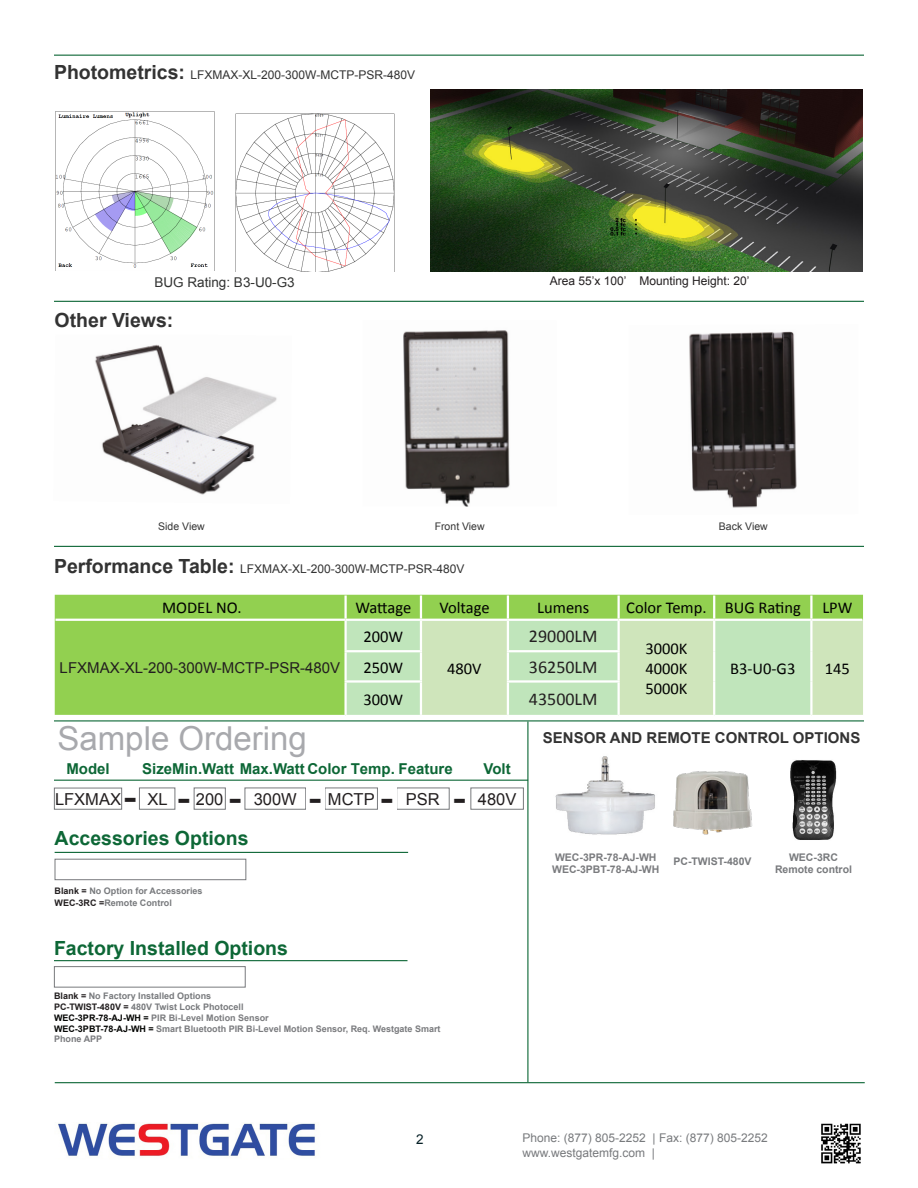
<style>
.page{position:relative;width:918px;height:1188px;background:#fff}
.page>*{position:absolute;margin:0;border:0;box-sizing:border-box;transform-origin:0 0}
.t1{font:33px "Arial";color:#a8a9ad}
.t2{font:700 28.5px "Verdana";color:#231f20}
.t3{font:700 19.5px "Arial";color:#0d6736}
.t4{font:700 19.5px "Arial";color:#333}
.t5{font:18px "Calibri";color:#231f20}
.t6{font:16.5px "Calibri";color:#000}
.t7{font:16.5px "Arial";color:#231f20}
.t8{font:700 15px "Arial";color:#0d6736}
.t9{font:15px "Arial";color:#231f20}
.t10{font:700 15px "Arial";color:#333}
.t11{font:13.5px "Arial";color:#323332}
.t12{font:13.5px "Arial";color:#072127}
.t13{font:12px "Arial";color:#333}
.t14{font:12px "Arial";color:#787a7d}
.t15{font:12px "Arial";color:#231f20}
.t16{font:700 10.5px "Arial";color:#7a7b7e}
.t17{font:700 10.5px "Arial";color:#787a7d}
.t18{font:10.5px "Arial";color:#333}
.t19{font:700 9px/10.8px "Arial";color:#7a7b7e}
.t20{font:700 9px "Arial";color:#787a7d}
.s1{font-weight:700;font-size:19.5px}
.s2{color:#231f20}
.s3{color:#040503}
</style>
<div class="page">
<hr style="left:54px;top:546px;width:810px;height:1px;background:#0d6736">
<hr style="left:54px;top:301px;width:810px;height:1px;background:#0d6736">
<hr style="left:54px;top:720px;width:810px;height:1px;background:#0d6736">
<img style="left:55px;top:111px;width:160px;height:159px">
<img style="left:235px;top:113px;width:160px;height:159px">
<hr style="left:54px;top:55px;width:810px;height:1px;background:#0d6736">
<img style="left:430px;top:89px;width:433px;height:182px">
<div style="left:55px;top:595px;width:808px;height:120px;background:#92d050"></div>
<div style="left:347px;top:621px;width:73px;height:94px;background:#c0e5bb"></div>
<svg style="left:422px;top:620px;width:441px;height:95px;background:#c8e5bb"></svg>
<hr style="left:344px;top:595px;width:3px;height:24px;background:#fff">
<hr style="left:420px;top:595px;width:2px;height:24px;background:#fff">
<hr style="left:507px;top:595px;width:2px;height:24px;background:#fff">
<hr style="left:618px;top:595px;width:2px;height:24px;background:#fff">
<hr style="left:713px;top:595px;width:2px;height:24px;background:#fff">
<hr style="left:810px;top:595px;width:3px;height:24px;background:#fff">
<hr style="left:344px;top:621px;width:3px;height:29px;background:#fff">
<hr style="left:420px;top:621px;width:2px;height:29px;background:#fff">
<hr style="left:507px;top:621px;width:2px;height:29px;background:#fff">
<hr style="left:618px;top:621px;width:2px;height:29px;background:#fff">
<hr style="left:713px;top:621px;width:2px;height:30px;background:#fff">
<hr style="left:810px;top:621px;width:3px;height:30px;background:#fff">
<hr style="left:344px;top:652px;width:3px;height:28px;background:#fff">
<hr style="left:420px;top:652px;width:2px;height:28px;background:#fff">
<hr style="left:507px;top:652px;width:2px;height:28px;background:#fff">
<hr style="left:618px;top:652px;width:2px;height:28px;background:#fff">
<hr style="left:713px;top:651px;width:2px;height:30px;background:#fff">
<hr style="left:810px;top:651px;width:3px;height:30px;background:#fff">
<hr style="left:344px;top:683px;width:3px;height:32px;background:#fff">
<hr style="left:420px;top:683px;width:2px;height:32px;background:#fff">
<hr style="left:507px;top:683px;width:2px;height:32px;background:#fff">
<hr style="left:618px;top:683px;width:2px;height:32px;background:#fff">
<hr style="left:713px;top:681px;width:2px;height:34px;background:#fff">
<hr style="left:810px;top:681px;width:3px;height:34px;background:#fff">
<hr style="left:56px;top:619px;width:290px;height:2px;background:#fff">
<hr style="left:346px;top:619px;width:75px;height:2px;background:#fff">
<hr style="left:421px;top:619px;width:87px;height:2px;background:#fff">
<hr style="left:508px;top:619px;width:111px;height:2px;background:#fff">
<hr style="left:619px;top:619px;width:95px;height:2px;background:#fff">
<hr style="left:714px;top:619px;width:97px;height:2px;background:#fff">
<hr style="left:811px;top:619px;width:51px;height:2px;background:#fff">
<hr style="left:344px;top:650px;width:78px;height:2px;background:#fff">
<hr style="left:507px;top:650px;width:113px;height:2px;background:#fff">
<hr style="left:344px;top:680px;width:78px;height:3px;background:#fff">
<hr style="left:507px;top:680px;width:113px;height:3px;background:#fff">
<img style="left:58px;top:1123px;width:257px;height:34px">
<img style="left:821px;top:1123px;width:40px;height:41px">
<hr style="left:55px;top:1082px;width:810px;height:1px;background:#0d6736">
<hr style="left:527px;top:721px;width:1px;height:361px;background:#0d6736">
<hr style="left:54px;top:960px;width:354px;height:1px;background:#0d6736">
<div style="left:54px;top:966px;width:192px;height:22px;background:#fff;border:1px solid #787a7d"></div>
<hr style="left:55px;top:852px;width:353px;height:1px;background:#0d6736">
<div style="left:55px;top:859px;width:191px;height:21px;background:#fff;border:1px solid #787a7d"></div>
<img style="left:555px;top:756px;width:100px;height:79px">
<div style="left:54px;top:788px;width:68px;height:22px;border:1px solid #787a7d"></div>
<div style="left:139px;top:788px;width:36px;height:22px;border:1px solid #787a7d"></div>
<div style="left:194px;top:788px;width:32px;height:22px;border:1px solid #787a7d"></div>
<div style="left:245px;top:788px;width:61px;height:22px;border:1px solid #787a7d"></div>
<hr style="left:54px;top:780px;width:474px;height:1px;background:#0d6736">
<div style="left:325px;top:788px;width:53px;height:22px;border:1px solid #787a7d"></div>
<div style="left:396px;top:788px;width:54px;height:22px;border:1px solid #787a7d"></div>
<img style="left:790px;top:760px;width:47px;height:80px">
<img style="left:673px;top:771px;width:80px;height:64px">
<div style="left:470px;top:788px;width:54px;height:22px;border:1px solid #787a7d"></div>
<img style="left:95px;top:344px;width:182px;height:151px">
<img style="left:403px;top:330px;width:107px;height:176px">
<img style="left:689px;top:331px;width:108px;height:177px">
<p class="t13" style="left:54px;top:67px;width:363px"><span class="s1">Photometrics:</span> LFXMAX-XL-200-300W-MCTP-PSR-480V</p>
<p class="t11" style="left:154px;top:274px;width:142px">BUG Rating: B3-U0-G3</p>
<p class="t15" style="left:550px;top:273px;width:201px">Area 55’x 100’ Mounting Height: 20’</p>
<p class="t4" style="left:55px;top:307px;width:120px">Other Views:</p>
<p class="t18" style="left:158px;top:519px;width:48px">Side View</p>
<p class="t18" style="left:435px;top:519px;width:51px">Front View</p>
<p class="t18" style="left:719px;top:519px;width:50px">Back View</p>
<p class="t13" style="left:54px;top:561px;width:412px"><span class="s1">Performance Table:</span> LFXMAX-XL-200-300W-MCTP-PSR-480V</p>
<p class="t6" style="left:162px;top:598px;width:81px">MODEL NO.</p>
<p class="t6" style="left:355px;top:598px;width:57px">Wattage</p>
<p class="t6" style="left:439px;top:598px;width:52px">Voltage</p>
<p class="t6" style="left:537px;top:598px;width:54px">Lumens</p>
<p class="t6" style="left:626px;top:598px;width:82px">Color Temp.</p>
<p class="t6" style="left:725px;top:598px;width:78px">BUG Rating</p>
<p class="t6" style="left:822px;top:598px;width:32px">LPW</p>
<p class="t9" style="left:60px;top:658px;width:282px">LFXMAX-XL-200-300W-MCTP-PSR-480V</p>
<p class="t1" style="left:57px;top:717px;width:251px">Sample Ordering</p>
<p class="t5" style="left:529px;top:625px;width:70px">29000LM</p>
<p class="t6" style="left:363px;top:626px;width:41px">200W</p>
<p class="t6" style="left:645px;top:639px;width:44px">3000K</p>
<p class="t6" style="left:645px;top:658px;width:44px">4000K</p>
<p class="t6" style="left:645px;top:678px;width:44px">5000K</p>
<p class="t6" style="left:363px;top:657px;width:41px">250W</p>
<p class="t5" style="left:529px;top:656px;width:70px">36250LM</p>
<p class="t6" style="left:730px;top:658px;width:67px">B3-U0-G3</p>
<p class="t6" style="left:825px;top:658px;width:27px">145</p>
<p class="t6" style="left:363px;top:689px;width:41px">300W</p>
<p class="t5" style="left:529px;top:688px;width:70px">43500LM</p>
<p class="t6" style="left:447px;top:658px;width:36px">480V</p>
<p class="t10" style="left:543px;top:728px;width:319px">SENSOR AND REMOTE CONTROL OPTIONS</p>
<p class="t8" style="left:66px;top:759px;width:45px">Model</p>
<p class="t8" style="left:142px;top:759px;width:312px">SizeMin.Watt Max.Watt Color Temp. Feature</p>
<p class="t2" style="left:308px;top:781px;width:15px">-</p>
<p class="t7" style="left:328px;top:788px;width:48px">MCTP</p>
<p class="t2" style="left:380px;top:781px;width:15px">-</p>
<p class="t7" style="left:406px;top:788px;width:35px">PSR</p>
<p class="t8" style="left:484px;top:759px;width:29px">Volt</p>
<p class="t7" style="left:55px;top:788px;width:68px">LFXMAX</p>
<p class="t2" style="left:123px;top:780px;width:15px">-</p>
<p class="t7" style="left:147px;top:788px;width:22px">XL</p>
<p class="t2" style="left:177px;top:781px;width:15px">-</p>
<p class="t7" style="left:196px;top:788px;width:29px">200</p>
<p class="t2" style="left:229px;top:781px;width:15px">-</p>
<p class="t7" style="left:254px;top:788px;width:45px">300W</p>
<p class="t2" style="left:453px;top:781px;width:15px">-</p>
<p class="t7" style="left:478px;top:788px;width:40px">480V</p>
<p class="t3" style="left:55px;top:825px;width:195px">Accessories Options</p>
<p class="t20" style="left:55px;top:885px;width:149px"><span class="s2">Blank =</span> No Option for Accessories</p>
<p class="t20" style="left:55px;top:897px;width:119px"><span class="s2">WEC-3RC =</span>Remote Control</p>
<p class="t3" style="left:54px;top:935px;width:236px">Factory Installed Options</p>
<p class="t20" style="left:54px;top:990px;width:159px"><span class="s2">Blank =</span> No Factory Installed Options</p>
<p class="t20" style="left:54px;top:1001px;width:191px"><span class="s2">PC-TWIST-480V =</span> 480V Twist Lock Photocell</p>
<p class="t19" style="left:54px;top:1013px;width:216px"><span class="s3">WEC-3PR-78-AJ-WH =</span> PIR Bi-Level Motion Sensor</p>
<p class="t19" style="left:54px;top:1023px;width:388px"><span class="s3">WEC-3PBT-78-AJ-WH =</span> Smart Bluetooth PIR Bi-Level Motion Sensor, Req. Westgate Smart<br>Phone APP</p>
<p class="t16" style="left:555px;top:850px;width:103px">WEC-3PR-78-AJ-WH</p>
<p class="t16" style="left:552px;top:863px;width:109px">WEC-3PBT-78-AJ-WH</p>
<p class="t17" style="left:673px;top:855px;width:80px">PC-TWIST-480V</p>
<p class="t17" style="left:789px;top:850px;width:50px">WEC-3RC</p>
<p class="t17" style="left:775px;top:863px;width:79px">Remote control</p>
<p class="t12" style="left:416px;top:1130px;width:9px">2</p>
<p class="t14" style="left:522px;top:1130px;width:247px">Phone: (877) 805-2252 | Fax: (877) 805-2252</p>
<p class="t14" style="left:522px;top:1145px;width:134px">www.westgatemfg.com |</p>
</div>
